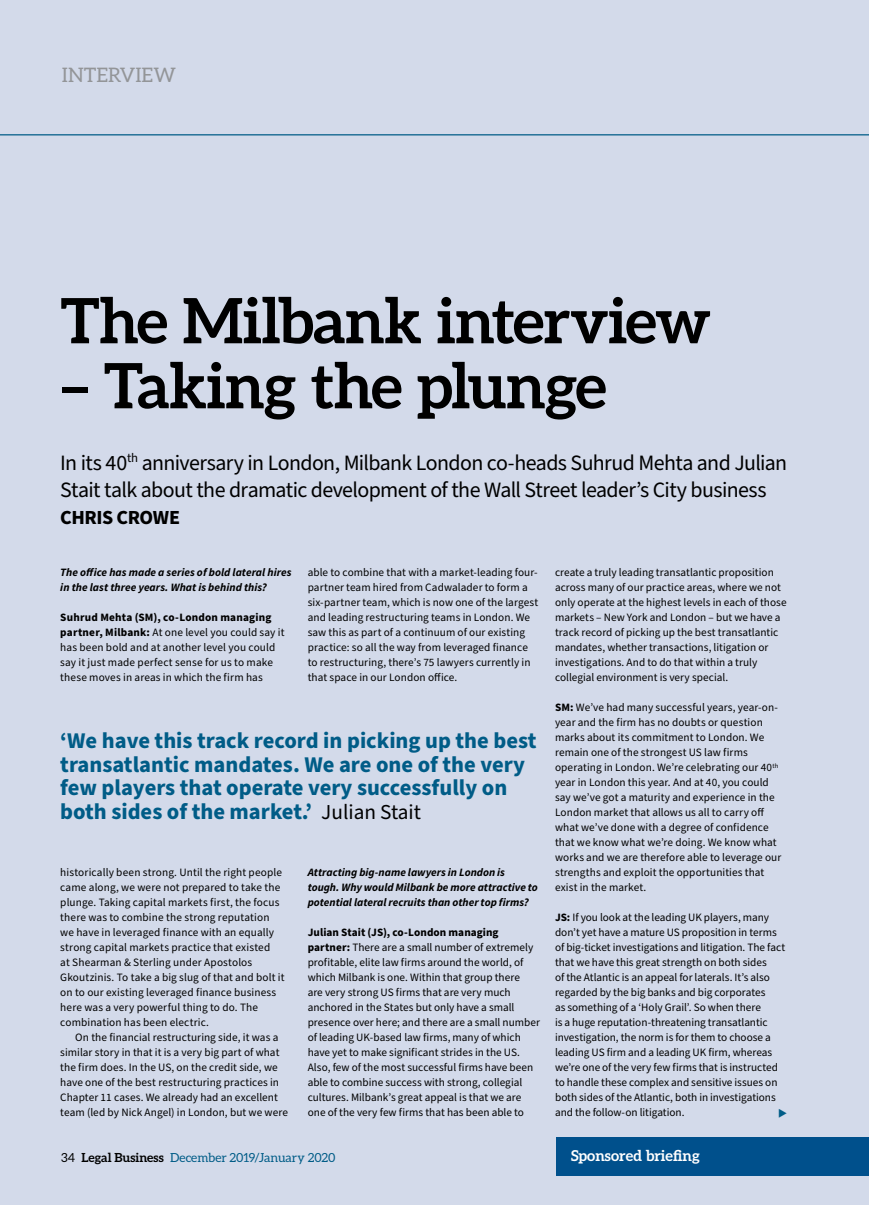
<style>
.page{position:relative;width:869px;height:1205px;background:#fff}
.page>*{position:absolute;margin:0;border:0;box-sizing:border-box;transform-origin:0 0}
.t1{font:700 62.5px "Aleo";letter-spacing:-.01em;color:#000}
.t2{font:700 22.5px/23.8px "Source Sans Pro";color:#005c87}
.t3{font:21.88px/27.1px "Source Sans Pro";letter-spacing:-.03em;color:#000}
.t4{font:700 20px "Source Sans Pro";letter-spacing:-.025em;color:#000}
.t5{font:20px "Aleo";color:#939598}
.t6{font:700 15px "Aleo";color:#fff}
.t7{font:12.5px "Aleo";color:#005c87}
.t8{font:11.25px/15px "Source Sans Pro";letter-spacing:.005em;color:#000}
.t9{font:italic 700 11.25px/15px "Source Sans Pro";color:#000}
.s1{font-weight:700}
.s2{font-weight:400;font-size:21.25px;color:#000}
.s3{color:#000}
.s4{font-weight:700;color:#000}
</style>
<div class="page">
<div style="left:0;top:0;width:868px;height:1205px;background:#d3daea"></div>
<div style="left:556px;top:1137px;width:312px;height:39px;background:#00508c"></div>
<hr style="left:0;top:134px;width:868px;height:1px;background:#005c87">
<h3 class="t5" style="left:62px;top:64px;width:115px">INTERVIEW</h3>
<h1 class="t1" style="left:60px;top:285px;width:652px">The Milbank interview</h1>
<h1 class="t1" style="left:60px;top:350px;width:547px">– Taking the plunge</h1>
<h3 class="t3" style="left:60px;top:450px;width:728px">In its 40<sup>th</sup> anniversary in London, Milbank London co-heads Suhrud Mehta and Julian<br>Stait talk about the dramatic development of the Wall Street leader’s City business</h3>
<h3 class="t4" style="left:60px;top:504px;width:121px">CHRIS CROWE</h3>
<p class="t9" style="left:60px;top:565px;width:232px">The office has made a series of bold lateral hires in the last three years. What is behind this?</p>
<p class="t8" style="left:60px;top:610px;width:226px"><span class="s1">Suhrud Mehta (SM), co-London managing partner, Milbank:</span> At one level you could say it has been bold and at another level you could say it just made perfect sense for us to make these moves in areas in which the firm has</p>
<p class="t8" style="left:307px;top:565px;width:232px">able to combine that with a market-leading four&shy;partner team hired from Cadwalader to form a six-partner team, which is now one of the largest and leading restructuring teams in London. We saw this as part of a continuum of our existing practice: so all the way from leveraged finance to restructuring, there’s 75 lawyers currently in that space in our London office.</p>
<h2 class="t2" style="left:60px;top:729px;width:477px">‘We have this track record in picking up the best transatlantic mandates. We are one of the very few players that operate very successfully on both sides of the market.’ <span class="s2">Julian Stait</span></h2>
<p class="t8" style="left:60px;top:865px;width:226px">historically been strong. Until the right people came along, we were not prepared to take the plunge. Taking capital markets first, the focus there was to combine the strong reputation we have in leveraged finance with an equally strong capital markets practice that existed<br>at Shearman &amp; Sterling under Apostolos Gkoutzinis. To take a big slug of that and bolt it on to our existing leveraged finance business here was a very powerful thing to do. The combination has been electric.</p>
<p class="t8" style="left:60px;top:1030px;width:229px;text-indent:15px">On the financial restructuring side, it was a similar story in that it is a very big part of what the firm does. In the US, on the credit side, we have one of the best restructuring practices in Chapter 11 cases. We already had an excellent team (led by Nick Angel) in London, but we were</p>
<p class="t9" style="left:307px;top:865px;width:232px">Attracting big-name lawyers in London is tough. Why would Milbank be more attractive to potential lateral recruits than other top firms?</p>
<p class="t8" style="left:307px;top:925px;width:234px"><span class="s1">Julian Stait (JS), co-London managing partner:</span> There are a small number of extremely profitable, elite law firms around the world, of which Milbank is one. Within that group there<br>are very strong US firms that are very much anchored in the States but only have a small presence over here; and there are a small number of leading UK-based law firms, many of which have yet to make significant strides in the US.<br>Also, few of the most successful firms have been able to combine success with strong, collegial cultures. Milbank’s great appeal is that we are one of the very few firms that has been able to</p>
<p class="t8" style="left:554px;top:565px;width:233px">create a truly leading transatlantic proposition across many of our practice areas, where we not only operate at the highest levels in each of those markets – New York and London – but we have a track record of picking up the best transatlantic mandates, whether transactions, litigation or investigations. And to do that within a truly collegial environment is very special.</p>
<p class="t8" style="left:554px;top:700px;width:228px"><span class="s1">SM:</span> We’ve had many successful years, year-on&shy;year and the firm has no doubts or question marks about its commitment to London. We remain one of the strongest US law firms operating in London. We’re celebrating our 40<sup>th </sup>year in London this year. And at 40, you could say we’ve got a maturity and experience in the London market that allows us all to carry off what we’ve done with a degree of confidence that we know what we’re doing. We know what works and we are therefore able to leverage our strengths and exploit the opportunities that exist in the market.</p>
<p class="t8" style="left:554px;top:910px;width:232px"><span class="s1">JS:</span> If you look at the leading UK players, many don’t yet have a mature US proposition in terms of big-ticket investigations and litigation. The fact that we have this great strength on both sides<br>of the Atlantic is an appeal for laterals. It’s also regarded by the big banks and big corporates<br>as something of a ‘Holy Grail’. So when there<br>is a huge reputation-threatening transatlantic investigation, the norm is for them to choose a leading US firm and a leading UK firm, whereas we’re one of the very few firms that is instructed to handle these complex and sensitive issues on both sides of the Atlantic, both in investigations and the follow-on litigation.</p>
<p class="t7" style="left:61px;top:1150px;width:276px"><span class="s3">34</span> <span class="s4">Legal Business</span> December 2019/January 2020</p>
<h3 class="t6" style="left:570px;top:1146px;width:130px">Sponsored briefing</h3>
</div>
